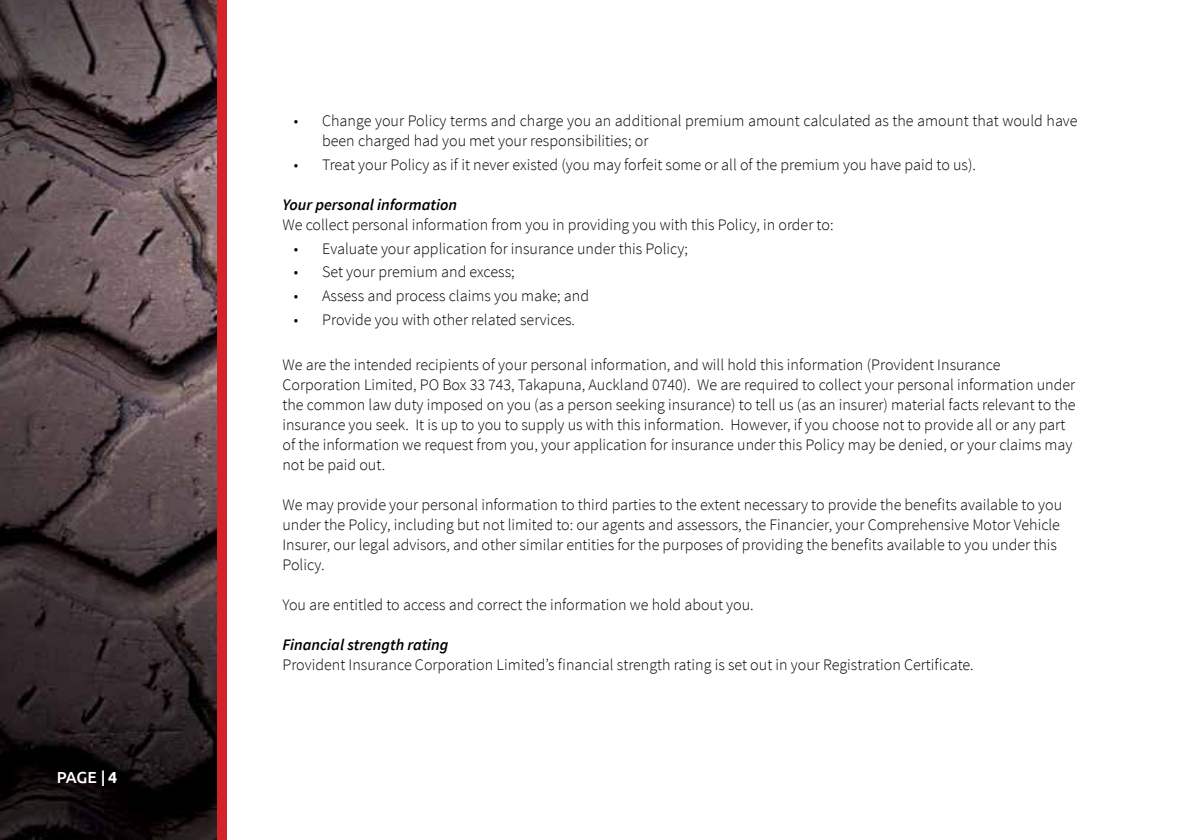
<style>
.page{position:relative;width:1191px;height:840px;background:#fff}
.page>*{position:absolute;margin:0;border:0;box-sizing:border-box;transform-origin:0 0}
.t1{font:300 16px/20px "Source Sans Pro";color:#000}
.t2{font:italic 600 16px "Source Sans Pro";color:#000}
.t3{font:500 16px "Ubuntu";color:#fff}
.s1{font-weight:700}
</style>
<div class="page">
<div style="left:0;top:0;width:227px;height:839px;background:#d2232a"></div>
<img style="left:0;top:0;width:217px;height:839px">
<p class="t3" style="left:57px;top:766px;width:62px">PAGE | <span class="s1">4</span></p>
<p class="t1" style="left:322px;top:110px;width:757px;line-height:20.8px;text-indent:-28px">• Change your Policy terms and charge you an additional premium amount calculated as the amount that would have been charged had you met your responsibilities; or</p>
<p class="t1" style="left:294px;top:155px;width:684px">• Treat your Policy as if it never existed (you may forfeit some or all of the premium you have paid to us).</p>
<p class="t2" style="left:282px;top:194px;width:176px">Your personal information</p>
<p class="t1" style="left:282px;top:215px;width:552px">We collect personal information from you in providing you with this Policy, in order to:</p>
<p class="t1" style="left:294px;top:238px;width:396px">• Evaluate your application for insurance under this Policy;</p>
<p class="t1" style="left:294px;top:262px;width:222px">• Set your premium and excess;</p>
<p class="t1" style="left:294px;top:285px;width:297px">• Assess and process claims you make; and</p>
<p class="t1" style="left:294px;top:309px;width:283px">• Provide you with other related services.</p>
<p class="t1" style="left:282px;top:354px;width:794px">We are the intended recipients of your personal information, and will hold this information (Provident Insurance Corporation Limited, PO Box 33 743, Takapuna, Auckland 0740). We are required to collect your personal information under the common law duty imposed on you (as a person seeking insurance) to tell us (as an insurer) material facts relevant to the insurance you seek. It is up to you to supply us with this information. However, if you choose not to provide all or any part of the information we request from you, your application for insurance under this Policy may be denied, or your claims may not be paid out.</p>
<p class="t1" style="left:282px;top:494px;width:781px">We may provide your personal information to third parties to the extent necessary to provide the benefits available to you under the Policy, including but not limited to: our agents and assessors, the Financier, your Comprehensive Motor Vehicle Insurer, our legal advisors, and other similar entities for the purposes of providing the benefits available to you under this Policy.</p>
<p class="t1" style="left:282px;top:594px;width:473px">You are entitled to access and correct the information we hold about you.</p>
<p class="t2" style="left:282px;top:634px;width:167px">Financial strength rating</p>
<p class="t1" style="left:282px;top:654px;width:693px">Provident Insurance Corporation Limited’s financial strength rating is set out in your Registration Certificate.</p>
</div>
